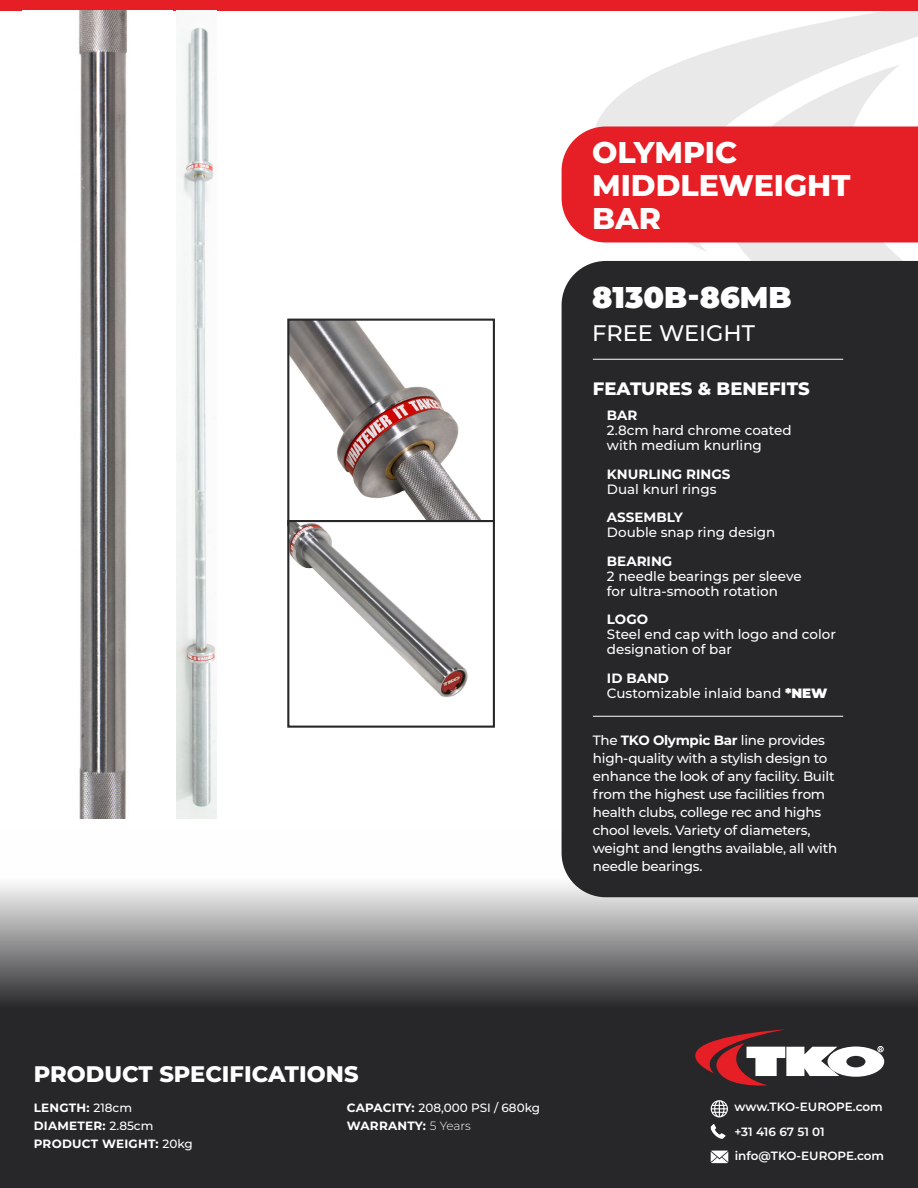
<style>
.page{position:relative;width:918px;height:1188px;background:#fff}
.page>*{position:absolute;margin:0;border:0;box-sizing:border-box;transform-origin:0 0}
.Category{font:800 30px/33px "Montserrat";color:#fff}
.t1{font:900 30px "Montserrat";color:#fff}
.Category-2{font:800 22.5px "Montserrat";color:#fff}
.t2{font:500 22.5px "Montserrat";color:#fff}
.Category-3{font:800 18px "Montserrat";color:#fff}
.t3{font:500 13.5px/15px "Montserrat";letter-spacing:-.015em;color:#fff}
.t4{font:700 12px "Montserrat";letter-spacing:.02em;color:#fff}
.t5{font:600 12px/24.3px "Montserrat";color:#fff}
.t6{font:500 12px "Montserrat";color:#fff}
.s1{font-weight:700}
.s2{font-weight:900}
.s3{font-weight:500}
.s4{font-weight:300}
</style>
<div class="page">
<div style="left:0;top:1013px;width:918px;height:175px;background:#272628"></div>
<svg style="left:0;top:829px;width:918px;height:184px"></svg>
<svg style="left:695px;top:1029px;width:189px;height:57px"></svg>
<svg style="left:595px;top:11px;width:323px;height:233px"></svg>
<svg style="left:690px;top:64px;width:228px;height:197px;fill:#e9e9e9"></svg>
<svg style="left:711px;top:1100px;width:17px;height:17px"></svg>
<svg style="left:711px;top:1124px;width:15px;height:15px"></svg>
<svg style="left:711px;top:1151px;width:17px;height:12px"></svg>
<div style="left:0;top:0;width:918px;height:11px;background:#e61e25"></div>
<div style="left:562px;top:261px;width:356px;height:636px;background:#272628"></div>
<hr style="left:593px;top:716px;width:250px;height:1px;background:#fff">
<hr style="left:593px;top:359px;width:250px;height:1px;background:#fff">
<div style="left:562px;top:127px;width:356px;height:115px;background:#e61e25"></div>
<img style="left:290px;top:322px;width:192px;height:198px">
<div style="left:287px;top:319px;width:208px;height:207px;border:2px solid #272628"></div>
<img style="left:290px;top:523px;width:202px;height:175px">
<div style="left:287px;top:520px;width:208px;height:208px;border:2px solid #272628"></div>
<img style="left:78px;top:11px;width:50px;height:808px">
<img style="left:177px;top:27px;width:40px;height:792px">
<p class="Category" style="left:592px;top:134px;width:260px">OLYMPIC<br>MIDDLEWEIGHT<br>BAR</p>
<p class="t1" style="left:592px;top:275px;width:201px">8130B-86MB</p>
<p class="t2" style="left:592px;top:318px;width:164px">FREE WEIGHT</p>
<p class="Category-3" style="left:593px;top:376px;width:218px">FEATURES &amp; BENEFITS</p>
<p class="t3" style="left:607px;top:407px;width:186px"><span class="s1">BAR<br></span>2.8cm hard chrome coated with medium knurling</p>
<p class="t3" style="left:607px;top:466px;width:125px"><span class="s1">KNURLING RINGS<br></span>Dual knurl rings</p>
<p class="t3" style="left:607px;top:509px;width:170px"><span class="s1">ASSEMBLY<br></span>Double snap ring design</p>
<p class="t3" style="left:607px;top:553px;width:196px"><span class="s1">BEARING<br></span>2 needle bearings per sleeve for ultra-smooth rotation</p>
<p class="t3" style="left:607px;top:611px;width:230px"><span class="s1">LOGO<br></span>Steel end cap with logo and color designation of bar</p>
<p class="t3" style="left:607px;top:670px;width:222px"><span class="s1">ID BAND<br></span>Customizable inlaid band <span class="s2">*NEW</span></p>
<p class="t3" style="left:593px;top:730px;width:246px;line-height:18px">The <span class="s1">TKO Olympic Bar</span> line provides high-quality with a stylish design to enhance the look of any facility. Built from the highest use facilities from health clubs, college rec and highs chool levels. Variety of diameters, weight and lengths available, all with needle bearings.</p>
<p class="Category-2" style="left:34px;top:1057px;width:326px">PRODUCT SPECIFICATIONS</p>
<p class="t4" style="left:34px;top:1099px;width:100px">LENGTH: <span class="s3">218cm</span></p>
<p class="t4" style="left:34px;top:1117px;width:121px">DIAMETER: <span class="s3">2.85cm</span></p>
<p class="t4" style="left:34px;top:1135px;width:161px">PRODUCT WEIGHT: <span class="s3">20kg</span></p>
<p class="t6" style="left:347px;top:1100px;width:195px"><span class="s1">CAPACITY:</span> 208,000 PSI / 680kg</p>
<p class="t4" style="left:347px;top:1117px;width:126px">WARRANTY: <span class="s4">5 Years</span></p>
<p class="t5" style="left:734px;top:1095px;width:151px">www.TKO-EUROPE.com +31 416 67 51 01 info@TKO-EUROPE.com</p>
</div>
